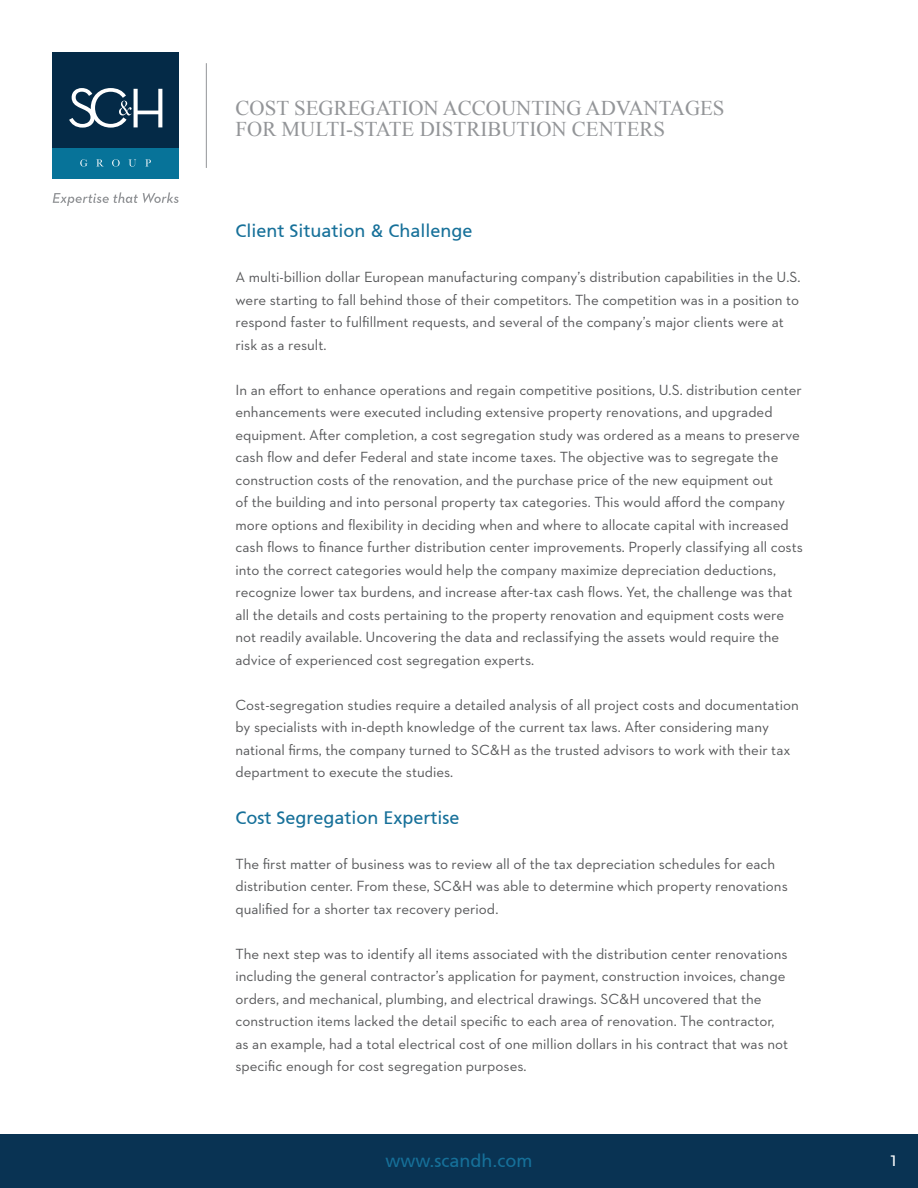
<style>
.page{position:relative;width:918px;height:1188px;background:#fff}
.page>*{position:absolute;margin:0;border:0;box-sizing:border-box;transform-origin:0 0}
.t1{font:21px "Times New Roman";color:#939598}
.Body{font:21px "Neutraface 2 Text";color:#fff}
.Body-2{font:18px "Frutiger 55 Roman";color:#167099}
.Body-3{font:15px/22.5px "Neutraface 2 Text";color:#57585a}
</style>
<div class="page">
<div style="left:0;top:1134px;width:918px;height:54px;background:#093353"></div>
<div style="left:52px;top:52px;width:127px;height:127px;background:#042a47"></div>
<div style="left:52px;top:148px;width:127px;height:31px;background:#077399"></div>
<svg style="left:80px;top:159px;width:8px;height:8px"></svg>
<svg style="left:96px;top:159px;width:7px;height:7px"></svg>
<svg style="left:112px;top:159px;width:8px;height:8px"></svg>
<svg style="left:129px;top:159px;width:7px;height:8px"></svg>
<svg style="left:145px;top:159px;width:6px;height:7px"></svg>
<svg style="left:69px;top:88px;width:93px;height:40px"></svg>
<svg style="left:53px;top:192px;width:126px;height:14px"></svg>
<hr style="left:206px;top:63px;width:1px;height:105px;background:#939598">
<p class="t1" style="left:236px;top:94px;width:491px">COST SEGREGATION ACCOUNTING ADVANTAGES</p>
<p class="t1" style="left:236px;top:115px;width:431px">FOR MULTI-STATE DISTRIBUTION CENTERS</p>
<p class="Body-2" style="left:236px;top:220px;width:239px">Client Situation &amp; Challenge</p>
<p class="Body-3" style="left:236px;top:266px;width:567px">A multi-billion dollar European manufacturing company’s distribution capabilities in the U.S. were starting to fall behind those of their competitors. The competition was in a position to respond faster to fulfillment requests, and several of the company’s major clients were at risk as a result.</p>
<p class="Body-3" style="left:236px;top:378px;width:569px">In an effort to enhance operations and regain competitive positions, U.S. distribution center enhancements were executed including extensive property renovations, and upgraded equipment. After completion, a cost segregation study was ordered as a means to preserve cash flow and defer Federal and state income taxes. The objective was to segregate the construction costs of the renovation, and the purchase price of the new equipment out<br>of the building and into personal property tax categories. This would afford the company more options and flexibility in deciding when and where to allocate capital with increased cash flows to finance further distribution center improvements. Properly classifying all costs into the correct categories would help the company maximize depreciation deductions, recognize lower tax burdens, and increase after-tax cash flows. Yet, the challenge was that all the details and costs pertaining to the property renovation and equipment costs were not readily available. Uncovering the data and reclassifying the assets would require the advice of experienced cost segregation experts.</p>
<p class="Body-3" style="left:236px;top:693px;width:565px">Cost-segregation studies require a detailed analysis of all project costs and documentation by specialists with in-depth knowledge of the current tax laws. After considering many national firms, the company turned to SC&amp;H as the trusted advisors to work with their tax department to execute the studies.</p>
<p class="Body-2" style="left:236px;top:807px;width:226px">Cost Segregation Expertise</p>
<p class="Body-3" style="left:236px;top:852px;width:554px">The first matter of business was to review all of the tax depreciation schedules for each distribution center. From these, SC&amp;H was able to determine which property renovations qualified for a shorter tax recovery period.</p>
<p class="Body-3" style="left:236px;top:942px;width:554px">The next step was to identify all items associated with the distribution center renovations including the general contractor’s application for payment, construction invoices, change orders, and mechanical, plumbing, and electrical drawings. SC&amp;H uncovered that the construction items lacked the detail specific to each area of renovation. The contractor, as an example, had a total electrical cost of one million dollars in his contract that was not specific enough for cost segregation purposes.</p>
<p class="Body-2" style="left:386px;top:1150px;width:148px">www.scandh.com</p>
<p class="Body" style="left:891px;top:1145px;width:7px">1</p>
</div>
